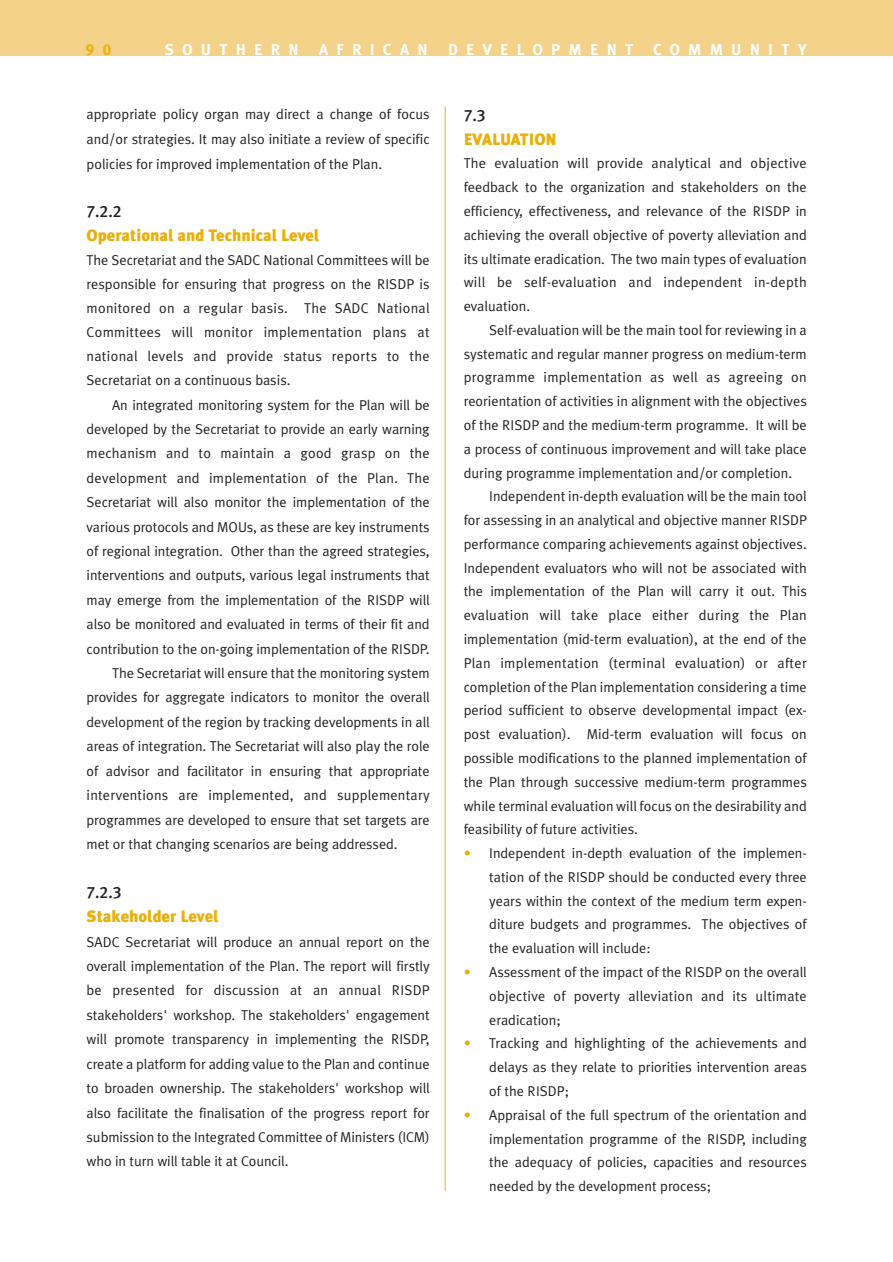
<style>
.page{position:relative;width:893px;height:1262px;background:#fff}
.page>*{position:absolute;margin:0;border:0;box-sizing:border-box;transform-origin:0 0}
.t1{font:900 16.5px "Meta Plus";color:#e9af0a}
.t2{font:16.5px "Meta Plus Medium Caps";color:#231f1f}
.t3{font:15.75px "Meta Plus Bold Caps";letter-spacing:.52em;color:#fff}
.t4{font:15.75px "Meta Plus Bold Caps";color:#e9af0a}
.t5{font:14.25px/23.7px "Meta Plus Normal";letter-spacing:-.005em;color:#231f1f;text-align:justify}
.t6{font:14.25px "Meta Plus Normal";letter-spacing:.015em;color:#231f1f}
.s1{color:#e9af0a}
</style>
<div class="page">
<div style="left:0;top:0;width:892px;height:55px;background:#f4d28a"></div>
<hr style="left:444px;top:106px;width:2px;height:1085px;background:#f1ca76">
<p class="t4" style="left:86px;top:40px;width:27px">9 0</p>
<p class="t3" style="left:165px;top:41px;width:135px">SOUTHERN</p>
<p class="t3" style="left:319px;top:41px;width:110px">AFRICAN</p>
<p class="t3" style="left:448px;top:41px;width:187px">DEVELOPMENT</p>
<p class="t3" style="left:653px;top:41px;width:155px">COMMUNITY</p>
<p class="t5" style="left:87px;top:103px;width:344px;line-height:24.9px">appropriate policy organ may direct a change of focus and/or strategies. It may also initiate a review of specific policies for improved implementation of the Plan.</p>
<p class="t2" style="left:87px;top:202px;width:36px">7.2.2</p>
<p class="t1" style="left:87px;top:229px;width:234px">Operational and Technical Level</p>
<p class="t5" style="left:87px;top:250px;width:344px">The Secretariat and the SADC National Committees will be responsible for ensuring that progress on the RISDP is monitored on a regular basis. The SADC National Committees will monitor implementation plans at national levels and provide status reports to the Secretariat on a continuous basis.</p>
<p class="t5" style="left:112px;top:394px;width:319px">An integrated monitoring system for the Plan will be</p>
<p class="t5" style="left:87px;top:418px;width:344px">developed by the Secretariat to provide an early warning</p>
<p class="t6" style="left:87px;top:448px;width:344px">mechanism and to maintain a good grasp on the</p>
<p class="t6" style="left:87px;top:472px;width:344px">development and implementation of the Plan. The</p>
<p class="t5" style="left:87px;top:492px;width:344px">Secretariat will also monitor the implementation of the</p>
<p class="t5" style="left:87px;top:516px;width:344px">various protocols and MOUs, as these are key instruments</p>
<p class="t5" style="left:87px;top:541px;width:344px">of regional integration. Other than the agreed strategies,</p>
<p class="t5" style="left:87px;top:565px;width:344px">interventions and outputs, various legal instruments that</p>
<p class="t5" style="left:87px;top:589px;width:344px">may emerge from the implementation of the RISDP will</p>
<p class="t5" style="left:87px;top:614px;width:344px">also be monitored and evaluated in terms of their fit and</p>
<p class="t5" style="left:87px;top:638px;width:344px">contribution to the on-going implementation of the RISDP.</p>
<p class="t5" style="left:112px;top:663px;width:319px">The Secretariat will ensure that the monitoring system</p>
<p class="t5" style="left:87px;top:687px;width:344px">provides for aggregate indicators to monitor the overall</p>
<p class="t5" style="left:87px;top:711px;width:344px">development of the region by tracking developments in all</p>
<p class="t5" style="left:87px;top:736px;width:344px">areas of integration. The Secretariat will also play the role</p>
<p class="t5" style="left:87px;top:760px;width:344px">of advisor and facilitator in ensuring that appropriate</p>
<p class="t6" style="left:87px;top:790px;width:344px">interventions are implemented, and supplementary</p>
<p class="t5" style="left:87px;top:809px;width:344px">programmes are developed to ensure that set targets are</p>
<p class="t5" style="left:87px;top:833px;width:312px">met or that changing scenarios are being addressed.</p>
<p class="t2" style="left:87px;top:882px;width:36px">7.2.3</p>
<p class="t1" style="left:87px;top:910px;width:133px">Stakeholder Level</p>
<p class="t5" style="left:87px;top:931px;width:344px;line-height:24.5px">SADC Secretariat will produce an annual report on the overall implementation of the Plan. The report will firstly be presented for discussion at an annual RISDP stakeholders' workshop. The stakeholders' engagement will promote transparency in implementing the RISDP, create a platform for adding value to the Plan and continue to broaden ownership. The stakeholders' workshop will also facilitate the finalisation of the progress report for submission to the Integrated Committee of Ministers (ICM) who in turn will table it at Council.</p>
<p class="t2" style="left:463px;top:105px;width:23px">7.3</p>
<p class="t1" style="left:463px;top:133px;width:95px">EVALUATION</p>
<p class="t5" style="left:463px;top:153px;width:344px">The evaluation will provide analytical and objective feedback to the organization and stakeholders on the efficiency, effectiveness, and relevance of the RISDP in achieving the overall objective of poverty alleviation and its ultimate eradication. The two main types of evaluation will be self-evaluation and independent in-depth evaluation.</p>
<p class="t5" style="left:463px;top:319px;width:344px;text-indent:26px">Self-evaluation will be the main tool for reviewing in a systematic and regular manner progress on medium-term programme implementation as well as agreeing on reorientation of activities in alignment with the objectives of the RISDP and the medium-term programme. It will be a process of continuous improvement and will take place during programme implementation and/or completion.</p>
<p class="t5" style="left:463px;top:486px;width:344px;text-indent:26px">Independent in-depth evaluation will be the main tool for assessing in an analytical and objective manner RISDP performance comparing achievements against objectives.<br>Independent evaluators who will not be associated with the implementation of the Plan will carry it out. This evaluation will take place either during the Plan implementation (mid-term evaluation), at the end of the Plan implementation (terminal evaluation) or after completion of the Plan implementation considering a time period sufficient to observe developmental impact (ex&shy;post evaluation). Mid-term evaluation will focus on possible modifications to the planned implementation of the Plan through successive medium-term programmes while terminal evaluation will focus on the desirability and feasibility of future activities.</p>
<p class="t5" style="left:489px;top:843px;width:319px;text-indent:-26px"><span class="s1">•</span> Independent in-depth evaluation of the implemen&shy;tation of the RISDP should be conducted every three years within the context of the medium term expen&shy;diture budgets and programmes. The objectives of the evaluation will include:</p>
<p class="t5" style="left:489px;top:961px;width:319px;text-indent:-26px"><span class="s1">•</span> Assessment of the impact of the RISDP on the overall objective of poverty alleviation and its ultimate eradication;</p>
<p class="t5" style="left:489px;top:1033px;width:319px;text-indent:-26px"><span class="s1">•</span> Tracking and highlighting of the achievements and delays as they relate to priorities intervention areas of the RISDP;</p>
<p class="t5" style="left:489px;top:1104px;width:319px;text-indent:-26px"><span class="s1">•</span> Appraisal of the full spectrum of the orientation and implementation programme of the RISDP, including the adequacy of policies, capacities and resources needed by the development process;</p>
</div>
